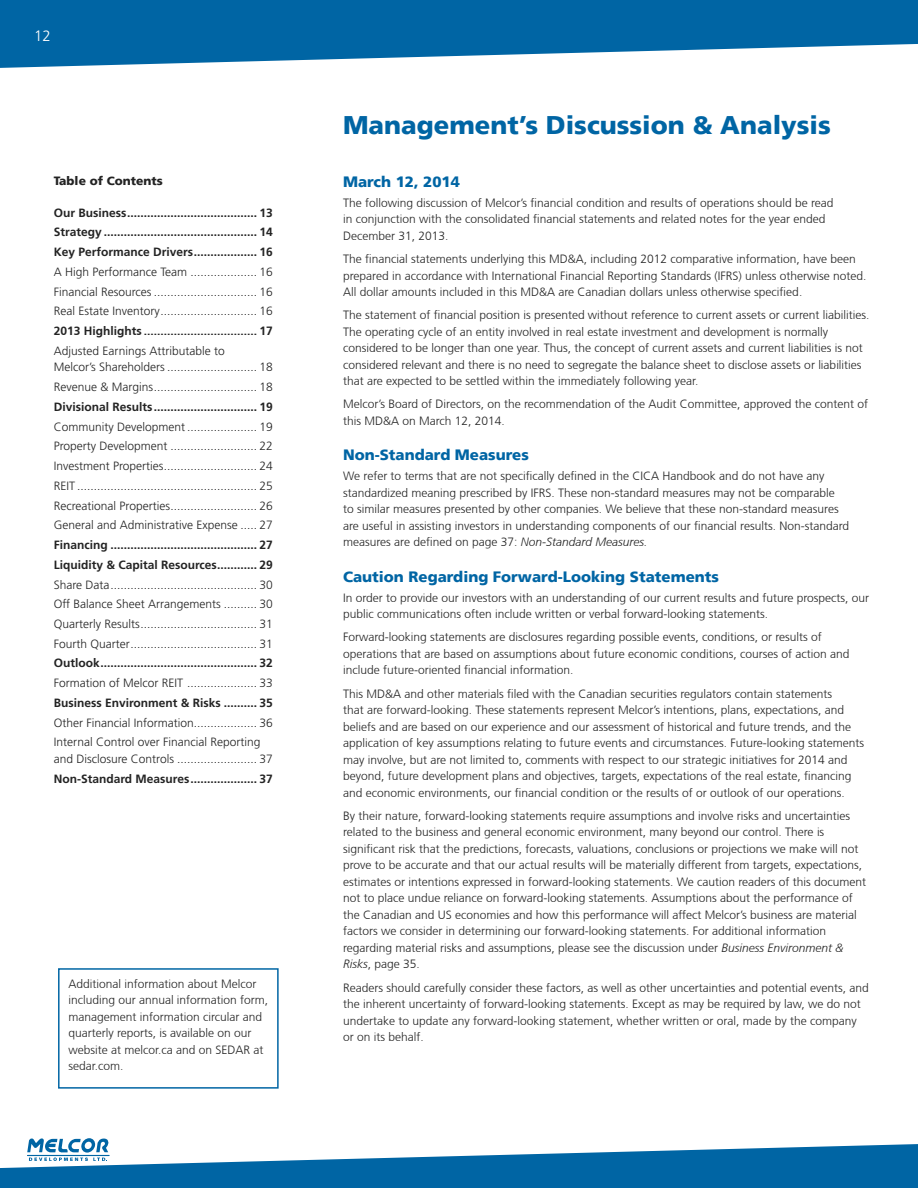
<style>
.page{position:relative;width:918px;height:1188px;background:#fff}
.page>*{position:absolute;margin:0;border:0;box-sizing:border-box;transform-origin:0 0}
.t1{font:900 25.5px "Frutiger LT";color:#0065a4}
.t2{font:900 15px "Frutiger LT";color:#0065a4}
.t3{font:300 15px "Frutiger CE";color:#fff}
.t4{font:300 12px/16.5px "Frutiger CE";color:#232323}
.t5{font:300 12px/19.8px "Frutiger";color:#232323;text-align:justify}
.t6{font:700 12px/19.8px "Frutiger";color:#232323;text-align:justify}
.t7{font:700 12px "Frutiger CE";color:#232323}
.t8{font:900 12px "Frutiger LT";color:#232323}
.s1{font-style:italic}
</style>
<div class="page">
<svg style="left:0;top:0;width:918px;height:68px;fill:#0065a4"></svg>
<svg style="left:0;top:1138px;width:918px;height:50px"></svg>
<div style="left:58px;top:968px;width:221px;height:121px;border:2px solid #0065a4"></div>
<p class="t3" style="left:34px;top:27px;width:18px">12</p>
<h1 class="t1" style="left:343px;top:109px;width:489px">Management’s Discussion &amp; Analysis</h1>
<p class="t8" style="left:54px;top:173px;width:110px">Table of Contents</p>
<p class="t2" style="left:343px;top:172px;width:118px">March 12, 2014</p>
<p class="t4" style="left:343px;top:194px;width:492px">The following discussion of Melcor’s financial condition and results of operations should be read in conjunction with the consolidated financial statements and related notes for the year ended<br>December 31, 2013.</p>
<p class="t4" style="left:343px;top:250px;width:525px">The financial statements underlying this MD&amp;A, including 2012 comparative information, have been prepared in accordance with International Financial Reporting Standards (IFRS) unless otherwise noted.<br>All dollar amounts included in this MD&amp;A are Canadian dollars unless otherwise specified.</p>
<p class="t4" style="left:343px;top:307px;width:528px">The statement of financial position is presented without reference to current assets or current liabilities.<br>The operating cycle of an entity involved in real estate investment and development is normally considered to be longer than one year. Thus, the concept of current assets and current liabilities is not considered relevant and there is no need to segregate the balance sheet to disclose assets or liabilities that are expected to be settled within the immediately following year.</p>
<p class="t4" style="left:343px;top:396px;width:527px">Melcor’s Board of Directors, on the recommendation of the Audit Committee, approved the content of this MD&amp;A on March 12, 2014.</p>
<p class="t2" style="left:343px;top:446px;width:187px">Non-Standard Measures</p>
<p class="t4" style="left:343px;top:468px;width:508px">We refer to terms that are not specifically defined in the CICA Handbook and do not have any standardized meaning prescribed by IFRS. These non-standard measures may not be comparable<br>to similar measures presented by other companies. We believe that these non-standard measures are useful in assisting investors in understanding components of our financial results. Non-standard measures are defined on page 37: <span class="s1">Non-Standard Measures.</span></p>
<p class="t2" style="left:343px;top:567px;width:377px">Caution Regarding Forward-Looking Statements</p>
<p class="t4" style="left:343px;top:589px;width:528px">In order to provide our investors with an understanding of our current results and future prospects, our public communications often include written or verbal forward-looking statements.</p>
<p class="t4" style="left:343px;top:629px;width:508px">Forward-looking statements are disclosures regarding possible events, conditions, or results of operations that are based on assumptions about future economic conditions, courses of action and include future-oriented financial information.</p>
<p class="t4" style="left:343px;top:685px;width:523px">This MD&amp;A and other materials filed with the Canadian securities regulators contain statements<br>that are forward-looking. These statements represent Melcor’s intentions, plans, expectations, and beliefs and are based on our experience and our assessment of historical and future trends, and the application of key assumptions relating to future events and circumstances. Future-looking statements may involve, but are not limited to, comments with respect to our strategic initiatives for 2014 and beyond, future development plans and objectives, targets, expectations of the real estate, financing and economic environments, our financial condition or the results of or outlook of our operations.</p>
<p class="t4" style="left:343px;top:807px;width:525px">By their nature, forward-looking statements require assumptions and involve risks and uncertainties related to the business and general economic environment, many beyond our control. There is significant risk that the predictions, forecasts, valuations, conclusions or projections we make will not prove to be accurate and that our actual results will be materially different from targets, expectations, estimates or intentions expressed in forward-looking statements. We caution readers of this document not to place undue reliance on forward-looking statements. Assumptions about the performance of the Canadian and US economies and how this performance will affect Melcor’s business are material factors we consider in determining our forward-looking statements. For additional information regarding material risks and assumptions, please see the discussion under <span class="s1">Business Environment &amp; Risks</span>, page 35.</p>
<p class="t4" style="left:343px;top:979px;width:527px">Readers should carefully consider these factors, as well as other uncertainties and potential events, and the inherent uncertainty of forward-looking statements. Except as may be required by law, we do not undertake to update any forward-looking statement, whether written or oral, made by the company or on its behalf.</p>
<p class="t6" style="left:54px;top:203px;width:220px">Our Business....................................... 13<br>Strategy .............................................. 14<br>Key Performance Drivers................... 16</p>
<p class="t5" style="left:54px;top:262px;width:220px">A High Performance Team .................... 16<br>Financial Resources ............................... 16<br>Real Estate Inventory............................. 16</p>
<p class="t7" style="left:54px;top:324px;width:220px">2013 Highlights .................................. 17</p>
<p class="t5" style="left:54px;top:342px;width:220px;line-height:16.5px">Adjusted Earnings Attributable to<br>Melcor’s Shareholders ........................... 18</p>
<p class="t5" style="left:54px;top:377px;width:220px">Revenue &amp; Margins............................... 18</p>
<p class="t6" style="left:54px;top:397px;width:220px">Divisional Results ............................... 19</p>
<p class="t5" style="left:54px;top:417px;width:220px">Community Development ..................... 19<br>Property Development .......................... 22<br>Investment Properties............................ 24<br>REIT ...................................................... 25<br>Recreational Properties.......................... 26<br>General and Administrative Expense ..... 27</p>
<p class="t6" style="left:54px;top:535px;width:220px">Financing ............................................ 27<br>Liquidity &amp; Capital Resources............ 29</p>
<p class="t5" style="left:54px;top:574px;width:220px">Share Data............................................ 30<br>Off Balance Sheet Arrangements .......... 30<br>Quarterly Results................................... 31<br>Fourth Quarter...................................... 31</p>
<p class="t6" style="left:54px;top:653px;width:220px">Outlook............................................... 32</p>
<p class="t5" style="left:54px;top:673px;width:220px">Formation of Melcor REIT ..................... 33</p>
<p class="t6" style="left:54px;top:693px;width:220px">Business Environment &amp; Risks .......... 35</p>
<p class="t5" style="left:54px;top:713px;width:220px">Other Financial Information................... 36<br>Internal Control over Financial Reporting</p>
<p class="t5" style="left:54px;top:749px;width:220px">and Disclosure Controls ........................ 37</p>
<p class="t6" style="left:54px;top:768px;width:220px">Non-Standard Measures.................... 37</p>
<p class="t4" style="left:68px;top:975px;width:201px">Additional information about Melcor including our annual information form, management information circular and quarterly reports, is available on our website at melcor.ca and on SEDAR at sedar.com.</p>
</div>
